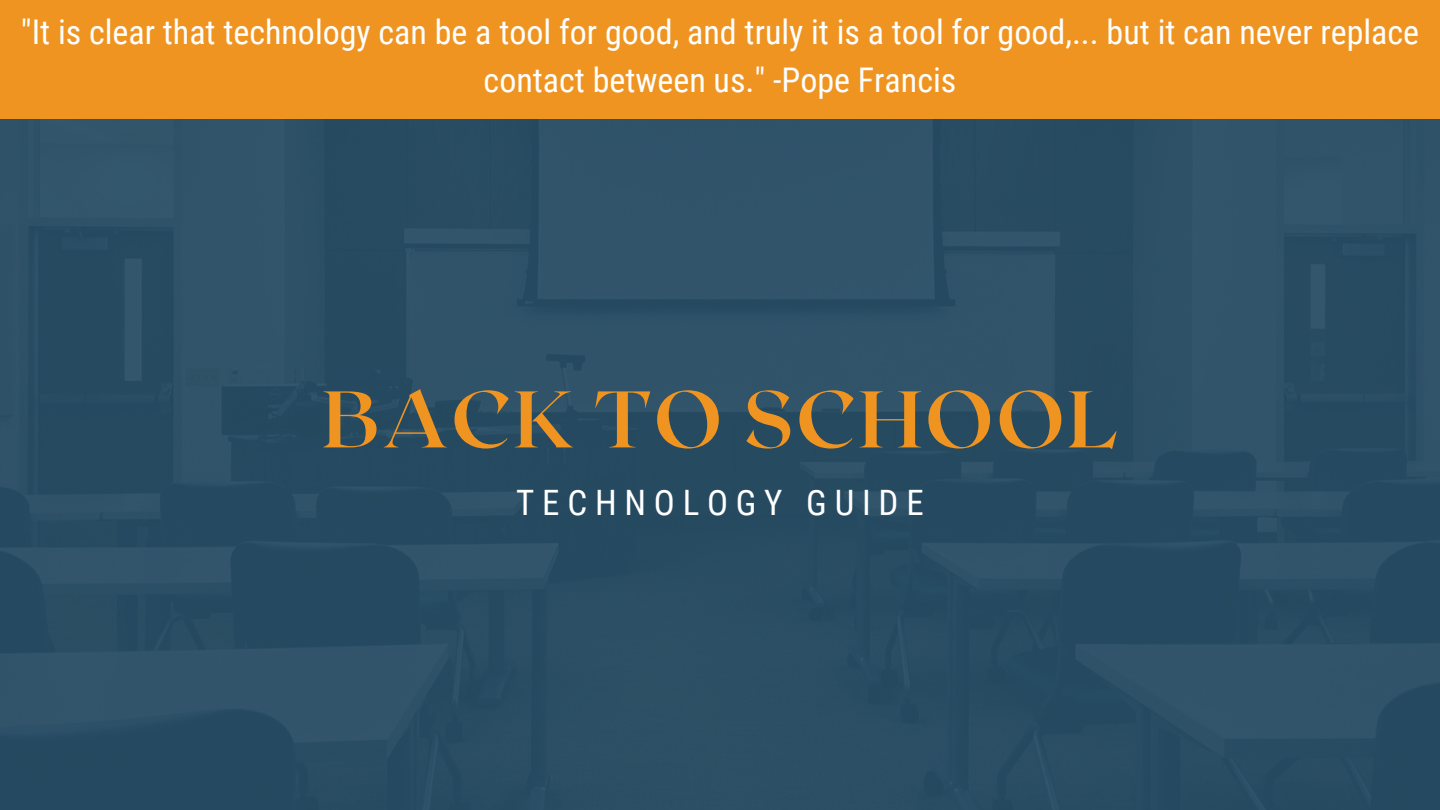
<style>
.page{position:relative;width:1440px;height:810px;background:#fff}
.page>*{position:absolute;margin:0;border:0;box-sizing:border-box;transform-origin:0 0}
.t1{font:700 80px "Roxborough CF";letter-spacing:.03em;color:#ef9421}
.t2{font:35px "Roboto Condensed";letter-spacing:.225em;color:#fff}
.t3{font:34px/47.2px "Roboto Condensed";color:#fff;text-align:center}
</style>
<div class="page">
<div style="left:0;top:119px;width:1440px;height:691px;background:#2a4e64"></div>
<div style="left:0;top:0;width:1440px;height:119px;background:#ef9421"></div>
<p class="t3" style="left:21px;top:9px;width:1400px">"It is clear that technology can be a tool for good, and truly it is a tool for good,... but it can never replace contact between us." -Pope Francis</p>
<p class="t1" style="left:322px;top:367px;width:797px">BACK TO SCHOOL</p>
<p class="t2" style="left:516px;top:483px;width:409px">TECHNOLOGY GUIDE</p>
</div>
